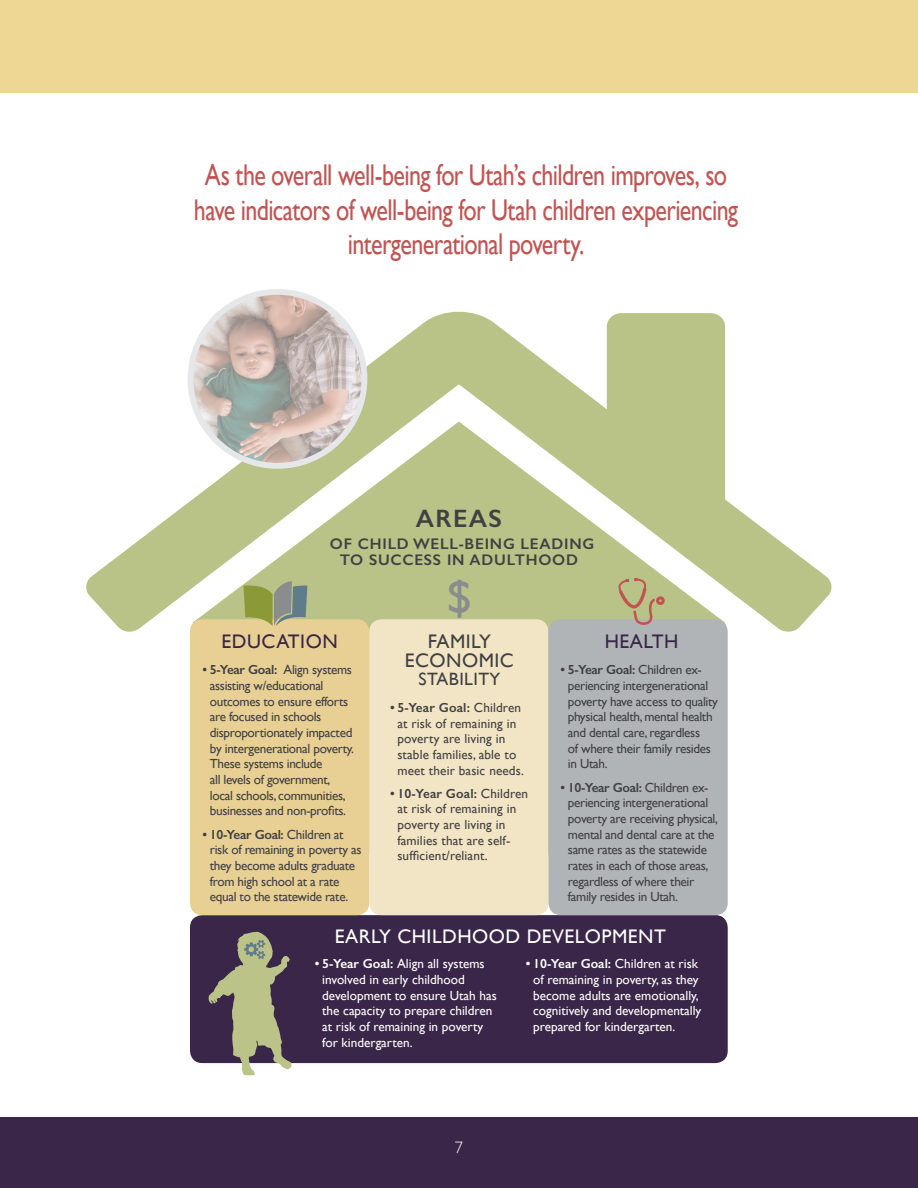
<style>
.page{position:relative;width:918px;height:1188px;background:#fff}
.page>*{position:absolute;margin:0;border:0;box-sizing:border-box;transform-origin:0 0}
.t1{font:45.9px "Gill Sans";color:#8a8c8e}
.t2{font:30px/34.5px "Gill Sans";letter-spacing:-.03em;color:#c15452;text-align:center;scale:.8 1}
.t3{font:600 25.2px "Gill Sans";letter-spacing:.05em;color:#414042}
.t4{font:19.65px "Gill Sans";letter-spacing:.025em;color:#fff}
.t5{font:19.65px "Gill Sans";letter-spacing:.025em;color:#392648}
.t6{font:19.65px/19.6px "Gill Sans";letter-spacing:.025em;color:#414042;text-align:center}
.t7{font:17.85px "Gill Sans";letter-spacing:.025em;color:#414042}
.t8{font:300 16.5px "Gill Sans";color:#fff}
.t9{font:600 15.45px/17px "Gill Sans";letter-spacing:.05em;color:#414042;text-align:center}
.t10{font:13.2px/15.6px "Gill Sans";letter-spacing:-.025em;color:#414042}
.t11{font:13.2px/15.6px "Gill Sans";color:#fff}
.t12{font:13.2px/15.6px "Gill Sans";letter-spacing:.01em;color:#414042}
.s1{font-weight:600}
</style>
<div class="page">
<div style="left:0;top:1117px;width:918px;height:71px;background:#392648"></div>
<div style="left:0;top:0;width:918px;height:93px;background:#eed795"></div>
<svg style="left:86px;top:311px;width:746px;height:321px;fill:#b9c287"></svg>
<div style="left:190px;top:915px;width:538px;height:148px;background:#392648;border-radius:12px"></div>
<div style="left:190px;top:619px;width:179px;height:296px;background:#e8d095;border-radius:12px"></div>
<div style="left:369px;top:619px;width:179px;height:296px;background:#f2e5c5;border-radius:12px"></div>
<div style="left:548px;top:619px;width:180px;height:296px;background:#b1b4b6;border-radius:12px"></div>
<svg style="left:244px;top:581px;width:63px;height:45px;background:#98a071"></svg>
<svg style="left:618px;top:578px;width:47px;height:47px;background:#b9ac82"></svg>
<img style="left:190px;top:292px;width:174px;height:174px">
<div style="left:188px;top:289px;width:179px;height:180px;border:6px solid #e6e7e8;border-radius:50%"></div>
<svg style="left:208px;top:932px;width:84px;height:144px"></svg>
<h2 class="t2" style="left:194px;top:157px;width:682px">As the overall well-being for Utah’s children improves, so have indicators of well-being for Utah children experiencing intergenerational poverty.</h2>
<h3 class="t3" style="left:416px;top:503px;width:87px">AREAS</h3>
<p class="t9" style="left:330px;top:535px;width:266px">OF CHILD WELL-BEING LEADING<br>TO SUCCESS IN ADULTHOOD</p>
<h3 class="t5" style="left:222px;top:629px;width:118px">EDUCATION</h3>
<p class="t10" style="left:210px;top:662px;width:146px;text-indent:-7px"><span class="s1">• 5-Year Goal:</span> Align systems assisting w/educational outcomes to ensure efforts are focused in schools disproportionately impacted by intergenerational poverty.<br>These systems include<br>all levels of government, local schools, communities, businesses and non-profits.</p>
<p class="t10" style="left:210px;top:826px;width:153px;text-indent:-7px"><span class="s1">• 10-Year Goal:</span> Children at risk of remaining in poverty as they become adults graduate from high school at a rate equal to the statewide rate.</p>
<h1 class="t1" style="left:447px;top:570px;width:26px">$</h1>
<h3 class="t6" style="left:405px;top:631px;width:110px">FAMILY<br>ECONOMIC</h3>
<h3 class="t7" style="left:418px;top:669px;width:83px">STABILITY</h3>
<p class="t12" style="left:397px;top:700px;width:128px;text-indent:-7px"><span class="s1">• 5-Year Goal:</span> Children at risk of remaining in poverty are living in stable families, able to meet their basic needs.</p>
<p class="t12" style="left:397px;top:785px;width:132px;text-indent:-7px"><span class="s1">• 10-Year Goal:</span> Children at risk of remaining in poverty are living in families that are self&shy;sufficient/reliant.</p>
<h3 class="t5" style="left:605px;top:629px;width:75px">HEALTH</h3>
<p class="t10" style="left:568px;top:662px;width:152px;text-indent:-7px"><span class="s1">• 5-Year Goal:</span> Children ex&shy;periencing intergenerational poverty have access to quality physical health, mental health and dental care, regardless<br>of where their family resides in Utah.</p>
<p class="t10" style="left:568px;top:779px;width:152px;text-indent:-7px"><span class="s1">• 10-Year Goal:</span> Children ex&shy;periencing intergenerational poverty are receiving physical, mental and dental care at the same rates as the statewide rates in each of those areas, regardless of where their family resides in Utah.</p>
<h3 class="t4" style="left:335px;top:925px;width:333px">EARLY CHILDHOOD DEVELOPMENT</h3>
<p class="t11" style="left:322px;top:956px;width:176px;text-indent:-7px"><span class="s1">• 5-Year Goal:</span> Align all systems involved in early childhood development to ensure Utah has the capacity to prepare children at risk of remaining in poverty for kindergarten.</p>
<p class="t11" style="left:533px;top:956px;width:170px;text-indent:-7px"><span class="s1">• 10-Year Goal:</span> Children at risk of remaining in poverty, as they become adults are emotionally, cognitively and developmentally prepared for kindergarten.</p>
<p class="t8" style="left:455px;top:1134px;width:10px">7</p>
</div>
